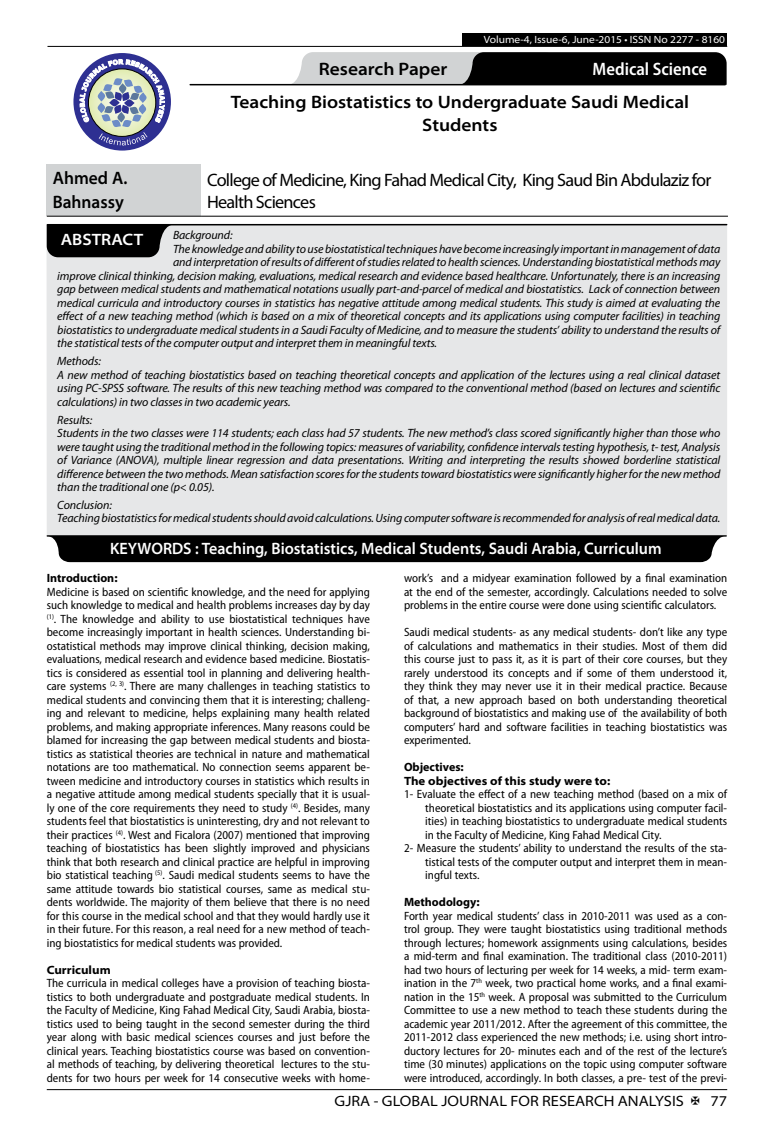
<style>
.page{position:relative;width:774px;height:1136px;background:#fff}
.page>*{position:absolute;margin:0;border:0;box-sizing:border-box;transform-origin:0 0}
.t1{font:18px/21.6px "Myriad Pro";letter-spacing:-.04em;color:#000}
.t2{font:600 semi-expanded 18px/23.4px "Myriad Pro";color:#000;text-align:center}
.t3{font:600 semi-expanded 18px/23.4px "Myriad Pro";color:#000;scale:.9 1}
.t4{font:600 semi-condensed 18px "Myriad Pro";color:#fff}
.t5{font:600 semi-expanded 16.5px "Myriad Pro";color:#fff;scale:.9 1}
.t6{font:600 semi-expanded 16.5px "Myriad Pro";color:#fff}
.t7{font:semi-expanded 15px "Myriad Pro";color:#000}
.t8{font:semi-condensed 12px/13.5px "Myriad Pro";color:#000;text-align:justify}
.t9{font:italic 12px/13.5px "Myriad Pro";letter-spacing:-.01em;color:#000}
.t10{font:700 semi-expanded 12px/13.5px "Myriad Pro";color:#000}
.t11{font:semi-expanded 10.5px "Myriad Pro";color:#fff}
.s1{font-weight:700;font-stretch:normal}
.s2{font-weight:700;font-stretch:semi-expanded}
.s3{font-stretch:normal}
</style>
<div class="page">
<hr style="left:47px;top:1089px;width:680px;height:1px;background:#000">
<div style="left:462px;top:33px;width:265px;height:13px;background:#000"></div>
<hr style="left:47px;top:46px;width:680px;height:1px;background:#000">
<svg style="left:288px;top:52px;width:439px;height:33px;background:#5a5a5b"></svg>
<hr style="left:190px;top:84px;width:535px;height:1px;background:#000">
<div style="left:73px;top:53px;width:98px;height:97px;background:#2e3092;border-radius:50%"></div>
<svg style="left:80px;top:59px;width:85px;height:86px"></svg>
<div style="left:47px;top:165px;width:154px;height:51px;background:#d1d3d4"></div>
<hr style="left:47px;top:216px;width:154px;height:1px;background:#000">
<hr style="left:201px;top:216px;width:527px;height:1px;background:#000">
<svg style="left:47px;top:535px;width:679px;height:27px;background:#1a1a1a"></svg>
<div style="left:81px;top:541px;width:609px;height:18px;background:#000"></div>
<div style="left:47px;top:224px;width:680px;height:311px;background:#e6e7e8"></div>
<hr style="left:47px;top:224px;width:680px;height:1px;background:#000">
<svg style="left:47px;top:225px;width:126px;height:32px;background:#171717"></svg>
<p class="t11" style="left:484px;top:34px;width:243px">Volume-4, Issue-6, June-2015 • ISSN No 2277 - 8160</p>
<h1 class="t2" style="left:319px;top:58px;width:130px">Research Paper</h1>
<h1 class="t4" style="left:593px;top:59px;width:116px">Medical Science</h1>
<h1 class="t2" style="left:231px;top:91px;width:460px">Teaching Biostatistics to Undergraduate Saudi Medical<br>Students</h1>
<h1 class="t3" style="left:53px;top:167px;width:84px">Ahmed A.<br>Bahnassy</h1>
<h1 class="t1" style="left:207px;top:170px;width:506px">College of Medicine, King Fahad Medical City, King Saud Bin Abdulaziz for<br>Health Sciences</h1>
<p class="t9" style="left:173px;top:229px;width:61px">Background:</p>
<p class="t9" style="left:173px;top:242px;width:549px">The knowledge and ability to use biostatistical techniques have become increasingly important in management of data</p>
<p class="t9" style="left:173px;top:256px;width:549px">and interpretation of results of different of studies related to health sciences. Understanding biostatistical methods may</p>
<p class="t9" style="left:57px;top:269px;width:664px">improve clinical thinking, decision making, evaluations, medical research and evidence based healthcare. Unfortunately, there is an increasing</p>
<p class="t9" style="left:57px;top:283px;width:664px">gap between medical students and mathematical notations usually part-and-parcel of medical and biostatistics. Lack of connection between</p>
<p class="t9" style="left:57px;top:296px;width:664px">medical curricula and introductory courses in statistics has negative attitude among medical students. This study is aimed at evaluating the</p>
<p class="t9" style="left:57px;top:310px;width:664px">effect of a new teaching method (which is based on a mix of theoretical concepts and its applications using computer facilities) in teaching</p>
<p class="t9" style="left:57px;top:323px;width:664px">biostatistics to undergraduate medical students in a Saudi Faculty of Medicine, and to measure the students’ ability to understand the results of</p>
<p class="t9" style="left:57px;top:337px;width:381px">the statistical tests of the computer output and interpret them in meaningful texts.</p>
<p class="t9" style="left:57px;top:355px;width:664px">Methods:<br>A new method of teaching biostatistics based on teaching theoretical concepts and application of the lectures using a real clinical dataset using PC-SPSS software. The results of this new teaching method was compared to the conventional method (based on lectures and scientific calculations) in two classes in two academic years.</p>
<p class="t9" style="left:57px;top:413px;width:664px">Results:<br>Students in the two classes were 114 students; each class had 57 students. The new method’s class scored significantly higher than those who were taught using the traditional method in the following topics: measures of variability, confidence intervals testing hypothesis, t- test, Analysis of Variance (ANOVA), multiple linear regression and data presentations. Writing and interpreting the results showed borderline statistical difference between the two methods. Mean satisfaction scores for the students toward biostatistics were significantly higher for the new method than the traditional one (p&lt; 0.05).</p>
<p class="t9" style="left:57px;top:498px;width:664px">Conclusion:<br>Teaching biostatistics for medical students should avoid calculations. Using computer software is recommended for analysis of real medical data.</p>
<h2 class="t6" style="left:61px;top:230px;width:84px">ABSTRACT</h2>
<h2 class="t5" style="left:110px;top:539px;width:614px">KEYWORDS : Teaching, Biostatistics, Medical Students, Saudi Arabia, Curriculum</h2>
<p class="t8" style="left:47px;top:571px;width:325px;text-align:left"><span class="s1">Introduction</span><span class="s2">:<br></span>Medicine is based on scientific knowledge, and the need for applying such knowledge to medical and health problems increases day by day <sup>(1)</sup>. The knowledge and ability to use biostatistical techniques have become increasingly important in health sciences. Understanding bi&shy;ostatistical methods may improve clinical thinking, decision making, evaluations, medical research and evidence based medicine. Biostatis&shy;tics is considered as essential tool in planning and delivering health&shy;care systems <sup>(2,</sup> <sup>3)</sup>. There are many challenges in teaching statistics to medical students and convincing them that it is interesting; challeng&shy;ing and relevant to medicine, helps explaining many health related problems, and making appropriate inferences. Many reasons could be blamed for increasing the gap between medical students and biosta&shy;tistics as statistical theories are technical in nature and mathematical notations are too mathematical. No connection seems apparent be&shy;tween medicine and introductory courses in statistics which results in a negative attitude among medical students specially that it is usual&shy;ly one of the core requirements they need to study <sup>(4)</sup>. Besides, many students feel that biostatistics is uninteresting, dry and not relevant to their practices <sup>(4)</sup>. West and Ficalora (2007) mentioned that improving teaching of biostatistics has been slightly improved and physicians think that both research and clinical practice are helpful in improving bio statistical teaching <sup>(5)</sup>. Saudi medical students seems to have the same attitude towards bio statistical courses, same as medical stu&shy;dents worldwide. The majority of them believe that there is no need for this course in the medical school and that they would hardly use it in their future. For this reason, a real need for a new method of teach&shy;ing biostatistics for medical students was provided.</p>
<p class="t10" style="left:47px;top:963px;width:65px">Curriculum</p>
<p class="t8" style="left:47px;top:976px;width:325px">The curricula in medical colleges have a provision of teaching biosta&shy;tistics to both undergraduate and postgraduate medical students. In the Faculty of Medicine, King Fahad Medical City, Saudi Arabia, biosta&shy;tistics used to being taught in the second semester during the third year along with basic medical sciences courses and just before the clinical years. Teaching biostatistics course was based on convention&shy;al methods of teaching, by delivering theoretical lectures to the stu&shy;dents for two hours per week for 14 consecutive weeks with home-</p>
<p class="t8" style="left:404px;top:571px;width:325px">work’s and a midyear examination followed by a final examination at the end of the semester, accordingly. Calculations needed to solve problems in the entire course were done using scientific calculators.</p>
<p class="t8" style="left:404px;top:625px;width:325px">Saudi medical students- as any medical students- don’t like any type of calculations and mathematics in their studies. Most of them did this course just to pass it, as it is part of their core courses, but they rarely understood its concepts and if some of them understood it, they think they may never use it in their medical practice. Because of that, a new approach based on both understanding theoretical background of biostatistics and making use of the availability of both computers’ hard and software facilities in teaching biostatistics was experimented.</p>
<p class="t10" style="left:404px;top:760px;width:208px"><span class="s3">Objectives</span>:<br>The objectives of this study were to:</p>
<p class="t8" style="left:404px;top:787px;width:325px">1- Evaluate the effect of a new teaching method (based on a mix of</p>
<p class="t8" style="left:425px;top:801px;width:303px">theoretical biostatistics and its applications using computer facil-</p>
<p class="t8" style="left:425px;top:814px;width:303px">ities) in teaching biostatistics to undergraduate medical students</p>
<p class="t8" style="left:425px;top:828px;width:238px">in the Faculty of Medicine, King Fahad Medical City.</p>
<p class="t8" style="left:404px;top:841px;width:325px">2- Measure the students’ ability to understand the results of the sta-</p>
<p class="t8" style="left:425px;top:855px;width:303px">tistical tests of the computer output and interpret them in mean-</p>
<p class="t8" style="left:425px;top:868px;width:56px">ingful texts.</p>
<p class="t8" style="left:404px;top:895px;width:325px;text-align:left"><span class="s1">Methodology</span><span class="s2">:<br></span>Forth year medical students’ class in 2010-2011 was used as a con&shy;trol group. They were taught biostatistics using traditional methods through lectures; homework assignments using calculations, besides a mid-term and final examination. The traditional class (2010-2011) had two hours of lecturing per week for 14 weeks, a mid- term exam&shy;ination in the 7<sup>th</sup> week, two practical home works, and a final exami&shy;nation in the 15<sup>th</sup> week. A proposal was submitted to the Curriculum Committee to use a new method to teach these students during the academic year 2011/2012. After the agreement of this committee, the 2011-2012 class experienced the new methods; i.e. using short intro&shy;ductory lectures for 20- minutes each and of the rest of the lecture’s time (30 minutes) applications on the topic using computer software were introduced, accordingly. In both classes, a pre- test of the previ-</p>
<p class="t7" style="left:335px;top:1092px;width:351px">GJRA - GLOBAL JOURNAL FOR RESEARCH ANALYSIS</p>
<p class="t7" style="left:710px;top:1092px;width:18px">77</p>
</div>
